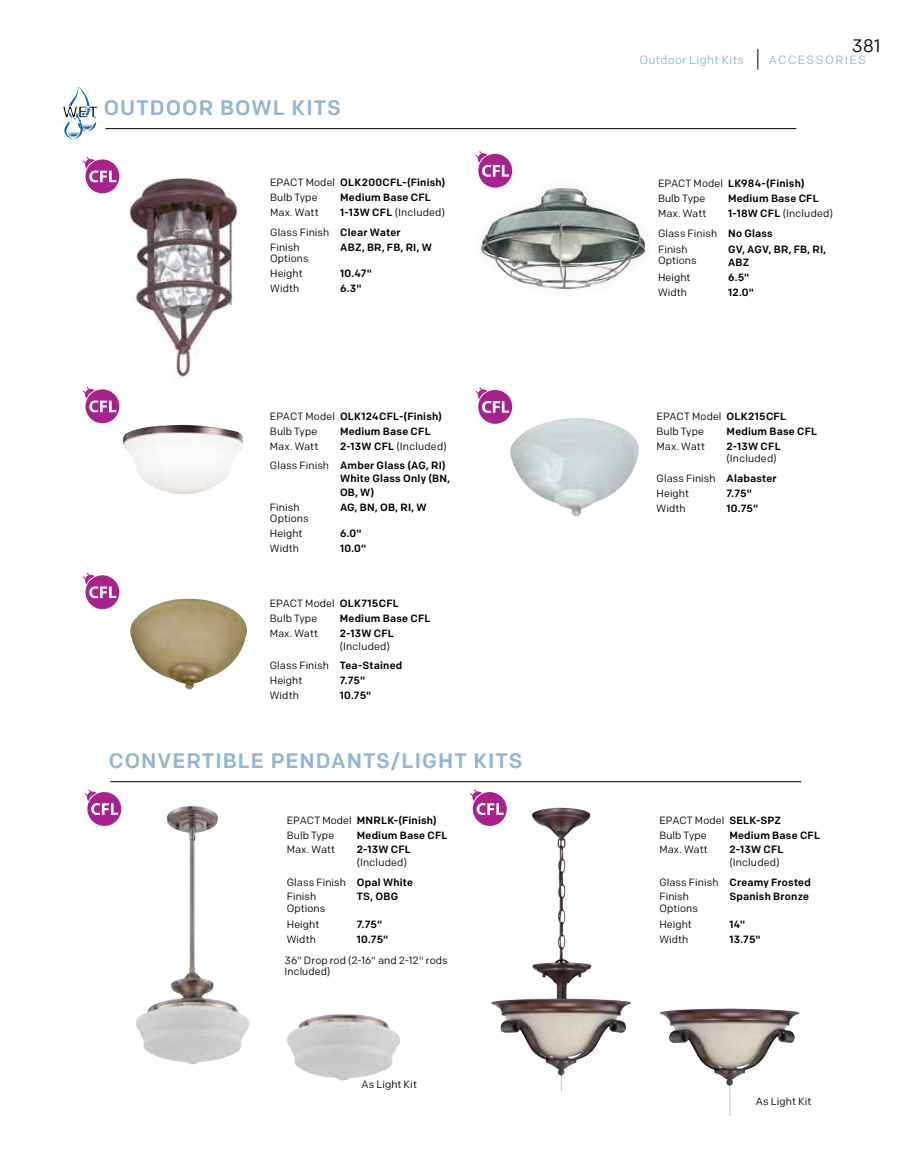
<style>
.page{position:relative;width:905px;height:1175px;background:#fff}
.page>*{position:absolute;margin:0;border:0;box-sizing:border-box;transform-origin:0 0}
.t1{font:500 21px "Colfax";letter-spacing:.05em;color:#93b6d5}
.t2{font:18px "Colfax";color:#000}
.t3{font:12px "Colfax";letter-spacing:.03em;color:#93b6d5}
.t4{font:12px "Colfax";letter-spacing:.12em;color:#93b6d5}
.t5{font:10.5px/14.9px "Colfax";letter-spacing:.01em;color:#000}
.t6{font:500 10.5px/13.5px "Colfax";letter-spacing:.02em;color:#000}
.s1{font-weight:500}
.s2{font-weight:400}
</style>
<div class="page">
<svg style="left:757px;top:49px;width:1px;height:21px"></svg>
<hr style="left:105px;top:128px;width:691px;height:1px;background:#000">
<img style="left:130px;top:598px;width:117px;height:91px">
<img style="left:480px;top:188px;width:166px;height:101px">
<img style="left:119px;top:173px;width:120px;height:204px">
<img style="left:510px;top:418px;width:129px;height:98px">
<svg style="left:83px;top:157px;width:36px;height:36px"></svg>
<svg style="left:83px;top:387px;width:36px;height:36px"></svg>
<svg style="left:83px;top:572px;width:36px;height:37px"></svg>
<svg style="left:475px;top:151px;width:37px;height:37px"></svg>
<svg style="left:475px;top:387px;width:37px;height:37px"></svg>
<img style="left:123px;top:425px;width:120px;height:69px">
<img style="left:135px;top:806px;width:114px;height:258px">
<img style="left:287px;top:1014px;width:113px;height:67px">
<img style="left:491px;top:810px;width:71px;height:281px">
<img style="left:659px;top:1009px;width:71px;height:106px">
<svg style="left:84px;top:789px;width:37px;height:37px"></svg>
<svg style="left:470px;top:789px;width:36px;height:37px"></svg>
<hr style="left:110px;top:781px;width:691px;height:1px;background:#000">
<svg style="left:60px;top:86px;width:44px;height:53px"></svg>
<h1 class="t1" style="left:104px;top:95px;width:238px">OUTDOOR BOWL KITS</h1>
<p class="t5" style="left:270px;top:175px;width:177px">EPACT Model <span class="s1">OLK200CFL-(Finish)<br></span>Bulb Type</p>
<p class="t6" style="left:340px;top:191px;width:92px">Medium Base CFL</p>
<p class="t5" style="left:270px;top:203px;width:176px;line-height:19.4px;text-indent:70px"><span class="s1">1-13W CFL</span> (Included)<br>Glass Finish <span class="s1">Clear Water</span></p>
<p class="t5" style="left:270px;top:241px;width:40px;line-height:11.2px">Finish<br>Options</p>
<p class="t6" style="left:340px;top:240px;width:93px">ABZ, BR, FB, RI, W</p>
<p class="t5" style="left:270px;top:265px;width:34px">Height</p>
<p class="t6" style="left:340px;top:266px;width:33px">10.47"</p>
<p class="t5" style="left:270px;top:280px;width:31px">Width</p>
<p class="t6" style="left:340px;top:281px;width:23px">6.3"</p>
<p class="t5" style="left:270px;top:205px;width:50px">Max. Watt</p>
<p class="t5" style="left:270px;top:408px;width:173px">EPACT Model <span class="s1">OLK124CFL-(Finish)<br></span>Bulb Type</p>
<p class="t6" style="left:340px;top:424px;width:92px">Medium Base CFL</p>
<p class="t6" style="left:270px;top:436px;width:178px;line-height:19.4px;text-align:right">2-13W CFL <span class="s2">(Included)<br>Glass Finish</span> Amber Glass (AG, RI)</p>
<p class="t6" style="left:340px;top:472px;width:111px">White Glass Only (BN,<br>OB, W)</p>
<p class="t5" style="left:270px;top:501px;width:40px;line-height:11.2px">Finish<br>Options</p>
<p class="t6" style="left:340px;top:500px;width:88px">AG, BN, OB, RI, W</p>
<p class="t5" style="left:270px;top:526px;width:34px">Height</p>
<p class="t6" style="left:340px;top:526px;width:23px">6.0"</p>
<p class="t5" style="left:270px;top:541px;width:31px">Width</p>
<p class="t6" style="left:340px;top:541px;width:28px">10.0"</p>
<p class="t5" style="left:270px;top:438px;width:50px">Max. Watt</p>
<p class="t5" style="left:270px;top:596px;width:131px">EPACT Model <span class="s1">OLK715CFL<br></span>Bulb Type</p>
<p class="t6" style="left:340px;top:612px;width:92px">Medium Base CFL</p>
<p class="t5" style="left:270px;top:626px;width:50px">Max. Watt</p>
<p class="t6" style="left:340px;top:626px;width:56px">2-13W CFL</p>
<p class="t5" style="left:270px;top:636px;width:134px;line-height:19.4px;text-indent:70px">(Included)<br>Glass Finish <span class="s1">Tea-Stained</span></p>
<p class="t5" style="left:270px;top:673px;width:34px">Height</p>
<p class="t6" style="left:340px;top:673px;width:27px">7.75"</p>
<p class="t5" style="left:270px;top:688px;width:31px">Width</p>
<p class="t6" style="left:340px;top:688px;width:33px">10.75"</p>
<h1 class="t1" style="left:109px;top:747px;width:415px">CONVERTIBLE PENDANTS/LIGHT KITS</h1>
<p class="t5" style="left:287px;top:812px;width:151px">EPACT Model <span class="s1">MNRLK-(Finish)<br></span>Bulb Type</p>
<p class="t6" style="left:357px;top:828px;width:92px">Medium Base CFL</p>
<p class="t5" style="left:287px;top:842px;width:50px">Max. Watt</p>
<p class="t6" style="left:357px;top:843px;width:56px">2-13W CFL</p>
<p class="t5" style="left:287px;top:852px;width:128px;line-height:19.4px;text-indent:70px">(Included)<br>Glass Finish <span class="s1">Opal White</span></p>
<p class="t5" style="left:287px;top:891px;width:40px;line-height:11.2px">Finish<br>Options</p>
<p class="t6" style="left:357px;top:890px;width:43px">TS, OBG</p>
<p class="t5" style="left:287px;top:917px;width:34px">Height</p>
<p class="t6" style="left:357px;top:917px;width:27px">7.75"</p>
<p class="t5" style="left:287px;top:931px;width:31px">Width</p>
<p class="t6" style="left:357px;top:932px;width:33px">10.75"</p>
<p class="t5" style="left:284px;top:954px;width:165px;line-height:11.2px">36" Drop rod (2-16" and 2-12" rods<br>Included)</p>
<p class="t5" style="left:361px;top:1077px;width:57px">As Light Kit</p>
<h2 class="t2" style="left:851px;top:35px;width:30px">381</h2>
<p class="t3" style="left:639px;top:53px;width:106px">Outdoor Light Kits</p>
<p class="t4" style="left:768px;top:53px;width:99px">ACCESSORIES</p>
<p class="t5" style="left:658px;top:176px;width:148px">EPACT Model <span class="s1">LK984-(Finish)<br></span>Bulb Type</p>
<p class="t6" style="left:728px;top:192px;width:92px">Medium Base CFL</p>
<p class="t5" style="left:658px;top:204px;width:176px;line-height:19.4px;text-indent:70px"><span class="s1">1-18W CFL</span> (Included)<br>Glass Finish <span class="s1">No Glass</span></p>
<p class="t5" style="left:658px;top:243px;width:40px;line-height:11.2px">Finish<br>Options</p>
<p class="t6" style="left:728px;top:242px;width:100px">GV, AGV, BR, FB, RI,<br>ABZ</p>
<p class="t5" style="left:658px;top:270px;width:34px">Height</p>
<p class="t6" style="left:728px;top:271px;width:23px">6.5"</p>
<p class="t5" style="left:658px;top:285px;width:31px">Width</p>
<p class="t6" style="left:728px;top:285px;width:27px">12.0"</p>
<p class="t5" style="left:658px;top:206px;width:50px">Max. Watt</p>
<p class="t5" style="left:656px;top:408px;width:131px">EPACT Model <span class="s1">OLK215CFL<br></span>Bulb Type</p>
<p class="t6" style="left:726px;top:424px;width:92px">Medium Base CFL</p>
<p class="t5" style="left:656px;top:438px;width:50px">Max. Watt</p>
<p class="t6" style="left:726px;top:439px;width:56px">2-13W CFL</p>
<p class="t5" style="left:656px;top:449px;width:122px;line-height:19.4px;text-align:right">(Included)<br>Glass Finish <span class="s1">Alabaster</span></p>
<p class="t5" style="left:656px;top:485px;width:34px">Height</p>
<p class="t6" style="left:726px;top:486px;width:27px">7.75"</p>
<p class="t5" style="left:656px;top:500px;width:31px">Width</p>
<p class="t6" style="left:726px;top:501px;width:33px">10.75"</p>
<p class="t5" style="left:659px;top:812px;width:123px">EPACT Model <span class="s1">SELK-SPZ<br></span>Bulb Type</p>
<p class="t6" style="left:729px;top:828px;width:92px">Medium Base CFL</p>
<p class="t5" style="left:659px;top:842px;width:50px">Max. Watt</p>
<p class="t6" style="left:729px;top:843px;width:56px">2-13W CFL</p>
<p class="t5" style="left:659px;top:852px;width:153px;line-height:19.4px;text-indent:70px">(Included)<br>Glass Finish <span class="s1">Creamy Frosted</span></p>
<p class="t5" style="left:659px;top:891px;width:40px;line-height:11.2px">Finish<br>Options</p>
<p class="t6" style="left:729px;top:890px;width:81px">Spanish Bronze</p>
<p class="t5" style="left:659px;top:917px;width:34px">Height</p>
<p class="t6" style="left:729px;top:917px;width:17px">14"</p>
<p class="t5" style="left:659px;top:931px;width:31px">Width</p>
<p class="t6" style="left:729px;top:932px;width:33px">13.75"</p>
<p class="t5" style="left:755px;top:1093px;width:57px">As Light Kit</p>
</div>
